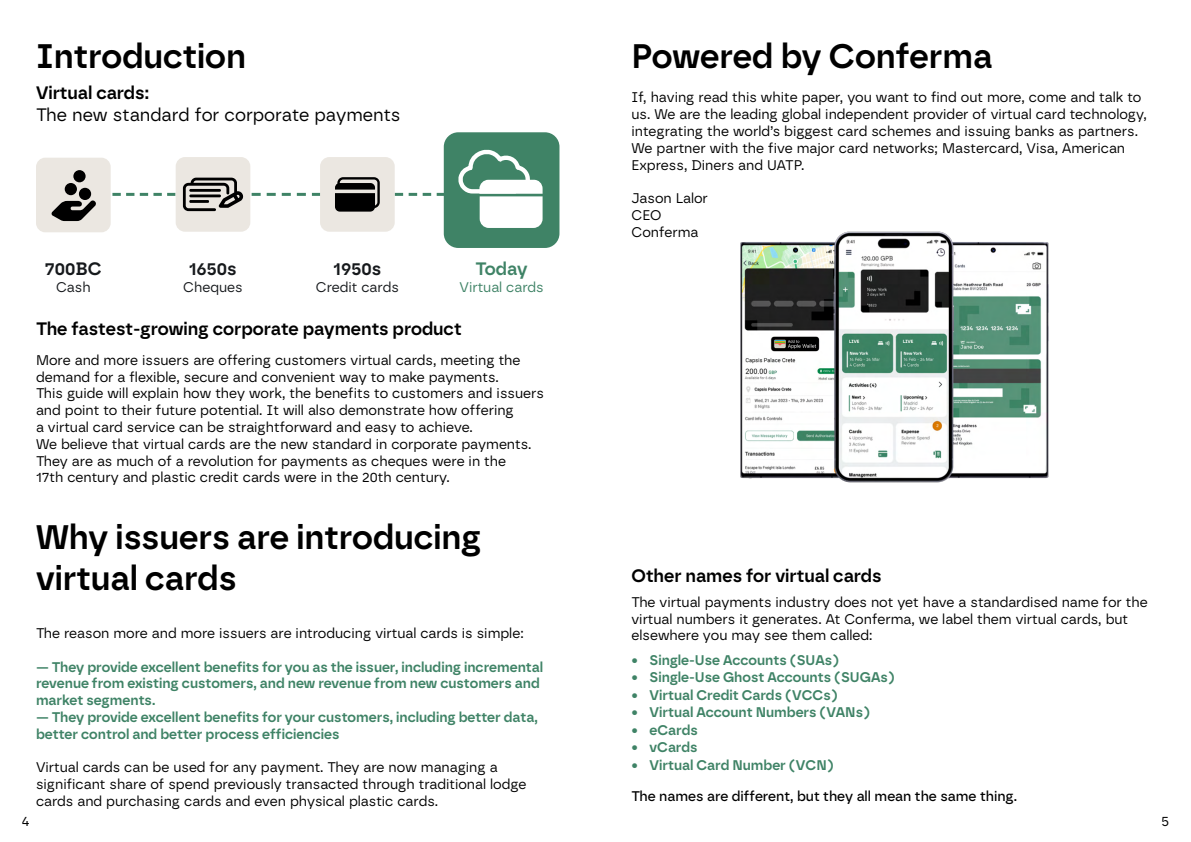
<style>
.page{position:relative;width:1191px;height:842px;background:#fff}
.page>*{position:absolute;margin:0;border:0;box-sizing:border-box;transform-origin:0 0}
.t1{font:600 34px/40.8px "Borna";color:#000}
.t2{font:600 18px "Borna";color:#000}
.t3{font:18px "Borna";color:#000}
.t4{font:600 18px "Borna";color:#16191c}
.t5{font:600 18px "Borna";color:#3f8366}
.t6{font:14px/16.8px "Borna";color:#000}
.t7{font:600 14px/16.8px "Borna";color:#3f8366}
.t8{font:500 14px "Borna";color:#000}
.t9{font:14px "Borna";color:#16191c}
.t10{font:14px "Borna";color:#3f8366}
</style>
<div class="page">
<img style="left:740px;top:231px;width:309px;height:252px">
<div style="left:36px;top:158px;width:75px;height:74px;background:#ebe7e1;border-radius:9px"></div>
<div style="left:79px;top:188px;width:12px;height:12px;background:#000;border-radius:50%"></div>
<div style="left:65px;top:183px;width:12px;height:12px;background:#000;border-radius:50%"></div>
<div style="left:73px;top:170px;width:13px;height:12px;background:#000;border-radius:50%"></div>
<svg style="left:51px;top:193px;width:124px;height:28px"></svg>
<div style="left:176px;top:157px;width:74px;height:75px;background:#ebe7e1;border-radius:9px"></div>
<svg style="left:183px;top:178px;width:137px;height:33px"></svg>
<div style="left:320px;top:157px;width:75px;height:75px;background:#ebe7e1;border-radius:9px"></div>
<svg style="left:335px;top:177px;width:109px;height:35px"></svg>
<div style="left:444px;top:132px;width:115px;height:116px;background:#3f8366;border-radius:14px"></div>
<svg style="left:458px;top:149px;width:84px;height:79px"></svg>
<h1 class="t1" style="left:36px;top:36px;width:212px">Introduction</h1>
<p class="t2" style="left:36px;top:82px;width:114px">Virtual cards:</p>
<p class="t3" style="left:36px;top:104px;width:366px">The new standard for corporate payments</p>
<p class="t4" style="left:45px;top:258px;width:58px">700BC</p>
<p class="t9" style="left:56px;top:278px;width:36px">Cash</p>
<p class="t4" style="left:189px;top:258px;width:49px">1650s</p>
<p class="t9" style="left:183px;top:278px;width:61px">Cheques</p>
<p class="t4" style="left:333px;top:258px;width:49px">1950s</p>
<p class="t9" style="left:316px;top:278px;width:85px">Credit cards</p>
<p class="t5" style="left:475px;top:258px;width:54px">Today</p>
<p class="t10" style="left:459px;top:278px;width:86px">Virtual cards</p>
<p class="t2" style="left:36px;top:317px;width:427px">The fastest-growing corporate payments product</p>
<p class="t6" style="left:36px;top:351px;width:509px">More and more issuers are offering customers virtual cards, meeting the demand for a flexible, secure and convenient way to make payments.<br>This guide will explain how they work, the benefits to customers and issuers and point to their future potential. It will also demonstrate how offering<br>a virtual card service can be straightforward and easy to achieve.<br>We believe that virtual cards are the new standard in corporate payments.<br>They are as much of a revolution for payments as cheques were in the<br>17th century and plastic credit cards were in the 20th century.</p>
<h1 class="t1" style="left:36px;top:517px;width:447px">Why issuers are introducing virtual cards</h1>
<p class="t6" style="left:36px;top:624px;width:489px">The reason more and more issuers are introducing virtual cards is simple:</p>
<p class="t7" style="left:36px;top:658px;width:509px">— They provide excellent benefits for you as the issuer, including incremental revenue from existing customers, and new revenue from new customers and market segments.</p>
<p class="t7" style="left:36px;top:709px;width:503px">— They provide excellent benefits for your customers, including better data, better control and better process efficiencies</p>
<p class="t6" style="left:36px;top:759px;width:492px">Virtual cards can be used for any payment. They are now managing a significant share of spend previously transacted through traditional lodge cards and purchasing cards and even physical plastic cards.</p>
<h1 class="t1" style="left:631px;top:36px;width:362px">Powered by Conferma</h1>
<p class="t6" style="left:631px;top:89px;width:517px">If, having read this white paper, you want to find out more, come and talk to us. We are the leading global independent provider of virtual card technology, integrating the world’s biggest card schemes and issuing banks as partners.<br>We partner with the five major card networks; Mastercard, Visa, American Express, Diners and UATP.</p>
<p class="t6" style="left:631px;top:190px;width:78px">Jason Lalor<br>CEO<br>Conferma</p>
<p class="t2" style="left:631px;top:565px;width:252px">Other names for virtual cards</p>
<p class="t6" style="left:631px;top:593px;width:517px">The virtual payments industry does not yet have a standardised name for the virtual numbers it generates. At Conferma, we label them virtual cards, but elsewhere you may see them called:</p>
<p class="t7" style="left:631px;top:651px;width:209px">• Single-Use Accounts (SUAs)</p>
<p class="t7" style="left:631px;top:669px;width:265px">• Single-Use Ghost Accounts (SUGAs)</p>
<p class="t7" style="left:631px;top:686px;width:208px">• Virtual Credit Cards (VCCs)</p>
<p class="t7" style="left:631px;top:704px;width:240px">• Virtual Account Numbers (VANs)</p>
<p class="t7" style="left:631px;top:721px;width:68px">• eCards</p>
<p class="t7" style="left:631px;top:739px;width:68px">• vCards</p>
<p class="t7" style="left:631px;top:756px;width:204px">• Virtual Card Number (VCN)</p>
<p class="t8" style="left:631px;top:788px;width:387px">The names are different, but they all mean the same thing.</p>
<p class="t6" style="left:22px;top:813px;width:9px">4</p>
<p class="t6" style="left:1161px;top:813px;width:9px">5</p>
</div>
